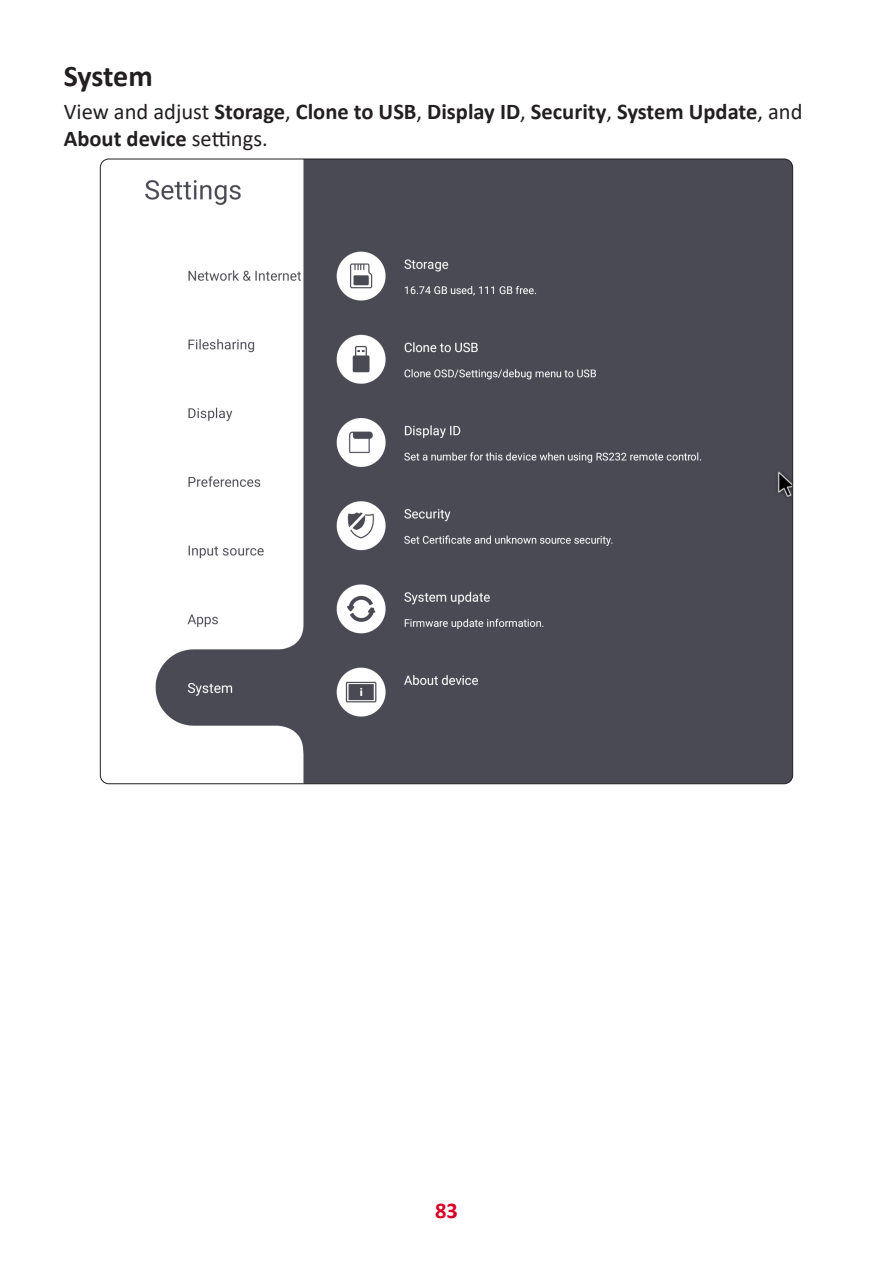
<style>
.page{position:relative;width:893px;height:1263px;background:#fff}
.page>*{position:absolute;margin:0;border:0;box-sizing:border-box;transform-origin:0 0}
.Heading_2{font:700 30px "Calibri";letter-spacing:-.01em;color:#231f20}
.Body{font:700 22.5px/27px "Calibri";color:#231f20}
.t1{font:700 22.5px "Calibri";color:#db0025}
.s1{font-weight:400}
</style>
<div class="page">
<img style="left:100px;top:159px;width:693px;height:625px">
<p class="Heading_2" style="left:64px;top:55px;width:90px">System</p>
<p class="Body" style="left:64px;top:98px;width:740px"><span class="s1">View and adjust</span> Storage<span class="s1">,</span> Clone to USB<span class="s1">,</span> Display ID<span class="s1">,</span> Security<span class="s1">,</span> System Update<span class="s1">, and<br></span>About device <span class="s1">settings.</span></p>
<p class="t1" style="left:435px;top:1194px;width:24px">83</p>
</div>
